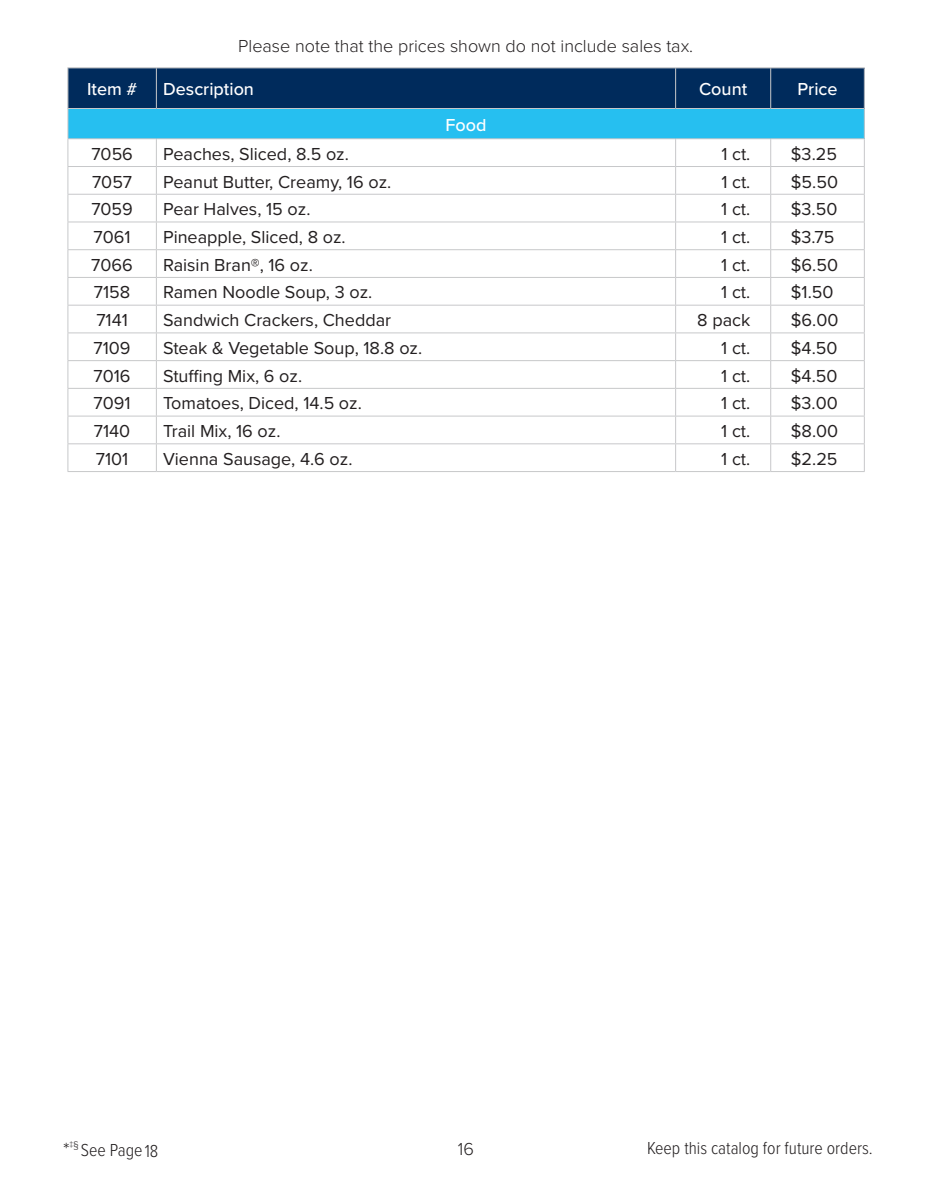
<style>
.page{position:relative;width:932px;height:1202px;background:#fff}
.page>*{position:absolute;margin:0;border:0;box-sizing:border-box;transform-origin:0 0}
.t1{font:18px "Proxima Nova";color:#231f20}
.t2{font:300 18px "Proxima Nova";color:#231f20}
.t3{font:300 18px "Proxima Nova Cond";color:#231f20}
.t4{font:500 18px "Proxima Nova";color:#fff}
.s1{font-family:"Proxima Nova";font-size:19.5px}
</style>
<div class="page">
<div style="left:68px;top:68px;width:88px;height:40px;background:#002b5c"></div>
<div style="left:156px;top:68px;width:519px;height:40px;background:#002b5c"></div>
<div style="left:675px;top:68px;width:95px;height:40px;background:#002b5c"></div>
<div style="left:770px;top:68px;width:94px;height:40px;background:#002b5c"></div>
<hr style="left:156px;top:68px;width:1px;height:40px;background:#c7c8ca">
<hr style="left:675px;top:68px;width:1px;height:40px;background:#c7c8ca">
<hr style="left:770px;top:68px;width:1px;height:40px;background:#c7c8ca">
<hr style="left:68px;top:68px;width:88px;height:1px;background:#c7c8ca">
<hr style="left:68px;top:68px;width:1px;height:40px;background:#c7c8ca">
<hr style="left:156px;top:68px;width:519px;height:1px;background:#c7c8ca">
<hr style="left:675px;top:68px;width:95px;height:1px;background:#c7c8ca">
<hr style="left:770px;top:68px;width:94px;height:1px;background:#c7c8ca">
<hr style="left:864px;top:68px;width:1px;height:40px;background:#c7c8ca">
<hr style="left:68px;top:108px;width:88px;height:1px;background:#c7c8ca">
<hr style="left:156px;top:108px;width:519px;height:1px;background:#c7c8ca">
<hr style="left:675px;top:108px;width:95px;height:1px;background:#c7c8ca">
<hr style="left:770px;top:108px;width:94px;height:1px;background:#c7c8ca">
<div style="left:68px;top:109px;width:796px;height:30px;background:#26bff0"></div>
<hr style="left:68px;top:138px;width:88px;height:1px;background:#c7c8ca">
<hr style="left:156px;top:138px;width:519px;height:1px;background:#c7c8ca">
<hr style="left:675px;top:138px;width:95px;height:1px;background:#c7c8ca">
<hr style="left:770px;top:138px;width:94px;height:1px;background:#c7c8ca">
<hr style="left:68px;top:166px;width:88px;height:1px;background:#c7c8ca">
<hr style="left:156px;top:166px;width:519px;height:1px;background:#c7c8ca">
<hr style="left:675px;top:166px;width:95px;height:1px;background:#c7c8ca">
<hr style="left:770px;top:166px;width:94px;height:1px;background:#c7c8ca">
<hr style="left:68px;top:194px;width:88px;height:1px;background:#c7c8ca">
<hr style="left:156px;top:194px;width:519px;height:1px;background:#c7c8ca">
<hr style="left:675px;top:194px;width:95px;height:1px;background:#c7c8ca">
<hr style="left:770px;top:194px;width:94px;height:1px;background:#c7c8ca">
<hr style="left:68px;top:222px;width:88px;height:1px;background:#c7c8ca">
<hr style="left:156px;top:222px;width:519px;height:1px;background:#c7c8ca">
<hr style="left:675px;top:222px;width:95px;height:1px;background:#c7c8ca">
<hr style="left:770px;top:222px;width:94px;height:1px;background:#c7c8ca">
<hr style="left:68px;top:249px;width:88px;height:1px;background:#c7c8ca">
<hr style="left:156px;top:249px;width:519px;height:1px;background:#c7c8ca">
<hr style="left:675px;top:249px;width:95px;height:1px;background:#c7c8ca">
<hr style="left:770px;top:249px;width:94px;height:1px;background:#c7c8ca">
<hr style="left:68px;top:277px;width:88px;height:1px;background:#c7c8ca">
<hr style="left:156px;top:277px;width:519px;height:1px;background:#c7c8ca">
<hr style="left:675px;top:277px;width:95px;height:1px;background:#c7c8ca">
<hr style="left:770px;top:277px;width:94px;height:1px;background:#c7c8ca">
<hr style="left:68px;top:305px;width:88px;height:1px;background:#c7c8ca">
<hr style="left:156px;top:305px;width:519px;height:1px;background:#c7c8ca">
<hr style="left:675px;top:305px;width:95px;height:1px;background:#c7c8ca">
<hr style="left:770px;top:305px;width:94px;height:1px;background:#c7c8ca">
<hr style="left:68px;top:332px;width:88px;height:1px;background:#c7c8ca">
<hr style="left:156px;top:332px;width:519px;height:1px;background:#c7c8ca">
<hr style="left:675px;top:332px;width:95px;height:1px;background:#c7c8ca">
<hr style="left:770px;top:332px;width:94px;height:1px;background:#c7c8ca">
<hr style="left:68px;top:360px;width:88px;height:1px;background:#c7c8ca">
<hr style="left:156px;top:360px;width:519px;height:1px;background:#c7c8ca">
<hr style="left:675px;top:360px;width:95px;height:1px;background:#c7c8ca">
<hr style="left:770px;top:360px;width:94px;height:1px;background:#c7c8ca">
<hr style="left:68px;top:388px;width:88px;height:1px;background:#c7c8ca">
<hr style="left:156px;top:388px;width:519px;height:1px;background:#c7c8ca">
<hr style="left:675px;top:388px;width:95px;height:1px;background:#c7c8ca">
<hr style="left:770px;top:388px;width:94px;height:1px;background:#c7c8ca">
<hr style="left:68px;top:416px;width:88px;height:1px;background:#c7c8ca">
<hr style="left:156px;top:416px;width:519px;height:1px;background:#c7c8ca">
<hr style="left:675px;top:416px;width:95px;height:1px;background:#c7c8ca">
<hr style="left:770px;top:416px;width:94px;height:1px;background:#c7c8ca">
<hr style="left:68px;top:443px;width:88px;height:1px;background:#c7c8ca">
<svg style="left:68px;top:109px;width:1px;height:362px"></svg>
<hr style="left:156px;top:443px;width:519px;height:1px;background:#c7c8ca">
<svg style="left:156px;top:139px;width:1px;height:332px"></svg>
<hr style="left:675px;top:443px;width:95px;height:1px;background:#c7c8ca">
<svg style="left:675px;top:139px;width:1px;height:332px"></svg>
<hr style="left:770px;top:443px;width:94px;height:1px;background:#c7c8ca">
<svg style="left:770px;top:139px;width:1px;height:332px"></svg>
<svg style="left:864px;top:109px;width:1px;height:362px"></svg>
<hr style="left:68px;top:471px;width:88px;height:1px;background:#c7c8ca">
<hr style="left:156px;top:471px;width:519px;height:1px;background:#c7c8ca">
<hr style="left:675px;top:471px;width:95px;height:1px;background:#c7c8ca">
<hr style="left:770px;top:471px;width:94px;height:1px;background:#c7c8ca">
<p class="t2" style="left:238px;top:32px;width:456px">Please note that the prices shown do not include sales tax.</p>
<p class="t4" style="left:87px;top:76px;width:52px">Item #</p>
<p class="t4" style="left:163px;top:76px;width:92px">Description</p>
<p class="t4" style="left:699px;top:76px;width:50px">Count</p>
<p class="t4" style="left:797px;top:76px;width:42px">Price</p>
<p class="t4" style="left:445px;top:111px;width:43px">Food</p>
<p class="t1" style="left:91px;top:140px;width:43px">7056</p>
<p class="t1" style="left:163px;top:140px;width:187px">Peaches, Sliced, 8.5 oz.</p>
<p class="t1" style="left:721px;top:140px;width:31px">1 ct.</p>
<p class="t1" style="left:791px;top:140px;width:48px">$3.25</p>
<p class="t1" style="left:92px;top:168px;width:42px">7057</p>
<p class="t1" style="left:163px;top:168px;width:230px">Peanut Butter, Creamy, 16 oz.</p>
<p class="t1" style="left:721px;top:168px;width:31px">1 ct.</p>
<p class="t1" style="left:791px;top:168px;width:49px">$5.50</p>
<p class="t1" style="left:91px;top:196px;width:43px">7059</p>
<p class="t1" style="left:163px;top:196px;width:149px">Pear Halves, 15 oz.</p>
<p class="t1" style="left:721px;top:196px;width:31px">1 ct.</p>
<p class="t1" style="left:791px;top:196px;width:48px">$3.50</p>
<p class="t1" style="left:94px;top:223px;width:39px">7061</p>
<p class="t1" style="left:163px;top:223px;width:184px">Pineapple, Sliced, 8 oz.</p>
<p class="t1" style="left:721px;top:223px;width:31px">1 ct.</p>
<p class="t1" style="left:791px;top:223px;width:45px">$3.75</p>
<p class="t1" style="left:91px;top:251px;width:43px">7066</p>
<p class="t1" style="left:163px;top:251px;width:151px">Raisin Bran®, 16 oz.</p>
<p class="t1" style="left:721px;top:251px;width:31px">1 ct.</p>
<p class="t1" style="left:791px;top:251px;width:49px">$6.50</p>
<p class="t1" style="left:94px;top:279px;width:38px">7158</p>
<p class="t1" style="left:163px;top:279px;width:211px">Ramen Noodle Soup, 3 oz.</p>
<p class="t1" style="left:721px;top:279px;width:31px">1 ct.</p>
<p class="t1" style="left:791px;top:279px;width:44px">$1.50</p>
<p class="t1" style="left:96px;top:307px;width:33px">7141</p>
<p class="t1" style="left:163px;top:307px;width:229px">Sandwich Crackers, Cheddar</p>
<p class="t1" style="left:697px;top:307px;width:55px">8 pack</p>
<p class="t1" style="left:791px;top:307px;width:49px">$6.00</p>
<p class="t1" style="left:94px;top:334px;width:39px">7109</p>
<p class="t1" style="left:163px;top:334px;width:261px">Steak &amp; Vegetable Soup, 18.8 oz.</p>
<p class="t1" style="left:721px;top:334px;width:31px">1 ct.</p>
<p class="t1" style="left:791px;top:334px;width:48px">$4.50</p>
<p class="t1" style="left:94px;top:362px;width:39px">7016</p>
<p class="t1" style="left:163px;top:362px;width:140px">Stuffing Mix, 6 oz.</p>
<p class="t1" style="left:721px;top:362px;width:31px">1 ct.</p>
<p class="t1" style="left:791px;top:362px;width:48px">$4.50</p>
<p class="t1" style="left:94px;top:390px;width:39px">7091</p>
<p class="t1" style="left:163px;top:390px;width:200px">Tomatoes, Diced, 14.5 oz.</p>
<p class="t1" style="left:721px;top:390px;width:31px">1 ct.</p>
<p class="t1" style="left:791px;top:390px;width:48px">$3.00</p>
<p class="t1" style="left:94px;top:417px;width:38px">7140</p>
<p class="t1" style="left:163px;top:417px;width:119px">Trail Mix, 16 oz.</p>
<p class="t1" style="left:721px;top:417px;width:31px">1 ct.</p>
<p class="t1" style="left:791px;top:417px;width:49px">$8.00</p>
<p class="t1" style="left:96px;top:445px;width:34px">7101</p>
<p class="t1" style="left:163px;top:445px;width:191px">Vienna Sausage, 4.6 oz.</p>
<p class="t1" style="left:721px;top:445px;width:31px">1 ct.</p>
<p class="t1" style="left:791px;top:445px;width:48px">$2.25</p>
<p class="t3" style="left:63px;top:1137px;width:97px"><span class="s1">*</span><sup>‡§</sup> See Page 18</p>
<p class="t2" style="left:458px;top:1135px;width:18px">16</p>
<p class="t3" style="left:647px;top:1135px;width:227px">Keep this catalog for future orders.</p>
</div>
